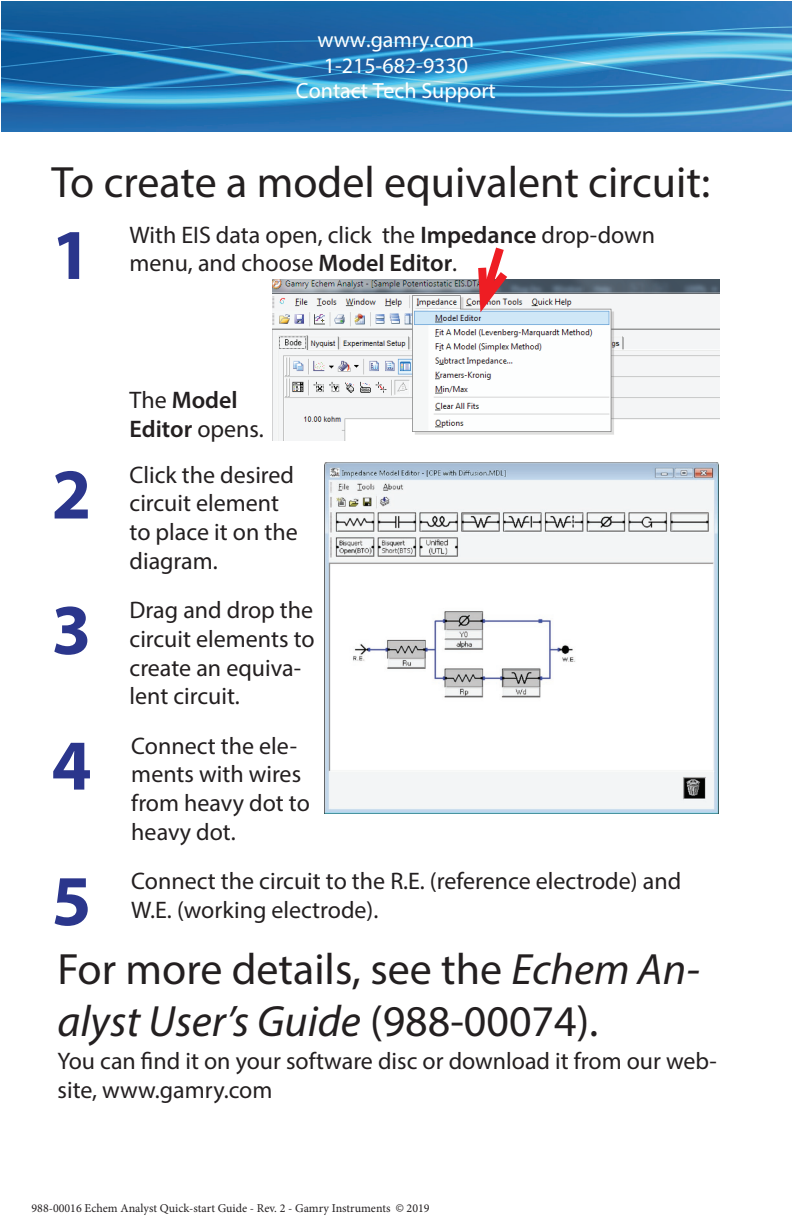
<style>
.page{position:relative;width:792px;height:1224px;background:#fff}
.page>*{position:absolute;margin:0;border:0;box-sizing:border-box;transform-origin:0 0}
.t1{font:700 72px "Myriad Pro";color:#2b368c}
.t2{font:44px/52.8px "Myriad Pro";color:#231f20}
.t3{font:24px/28.8px "Myriad Pro";color:#231f20}
.t4{font:600 24px/28.8px "Myriad Pro";color:#231f20}
.t5{font:22px/26px "Myriad Pro";color:#fff;text-align:center}
.t6{font:12px "Minion Pro";color:#231f20}
.s1{font-weight:600}
.s2{font-weight:400}
.s3{font-style:italic}
.s4{font-family:"Myriad Pro"}
</style>
<div class="page">
<img style="left:1px;top:1px;width:791px;height:130px">
<img style="left:325px;top:462px;width:393px;height:352px">
<img style="left:272px;top:280px;width:448px;height:161px">
<svg style="left:474px;top:247px;width:41px;height:77px"></svg>
<p class="t5" style="left:296px;top:26px;width:201px">www.gamry.com<br>1-215-682-9330<br>Contact Tech Support</p>
<h2 class="t2" style="left:52px;top:155px;width:660px">To create a model equivalent circuit:</h2>
<h1 class="t1" style="left:52px;top:208px;width:41px">1</h1>
<p class="t3" style="left:130px;top:220px;width:527px">With EIS data open, click the <span class="s1">Impedance</span> drop-down</p>
<p class="t3" style="left:130px;top:249px;width:329px">menu, and choose <span class="s1">Model Editor</span>.</p>
<p class="t4" style="left:130px;top:385px;width:136px"><span class="s2">The</span> Model<br>Editor <span class="s2">opens.</span></p>
<h1 class="t1" style="left:52px;top:447px;width:41px">2</h1>
<p class="t3" style="left:130px;top:460px;width:170px">Click the desired circuit element to place it on the diagram.</p>
<h1 class="t1" style="left:52px;top:583px;width:41px">3</h1>
<p class="t3" style="left:130px;top:595px;width:187px">Drag and drop the circuit elements to create an equiva&shy;lent circuit.</p>
<h1 class="t1" style="left:52px;top:718px;width:41px">4</h1>
<p class="t3" style="left:131px;top:731px;width:180px">Connect the ele&shy;ments with wires from heavy dot to heavy dot.</p>
<h1 class="t1" style="left:52px;top:854px;width:41px">5</h1>
<p class="t3" style="left:131px;top:866px;width:551px">Connect the circuit to the R.E. (reference electrode) and<br>W.E. (working electrode).</p>
<h2 class="t2" style="left:58px;top:942px;width:644px">For more details, see the <span class="s3">Echem An&shy;alyst User’s Guide</span> (988-00074).</h2>
<p class="t3" style="left:58px;top:1046px;width:661px">You can find it on your software disc or download it from our web&shy;site, www.gamry.com</p>
<p class="t6" style="left:32px;top:1200px;width:400px">988-00016 Echem Analyst Quick-start Guide - Rev. 2 - Gamry Instruments <span class="s4">©</span> 2019</p>
</div>
